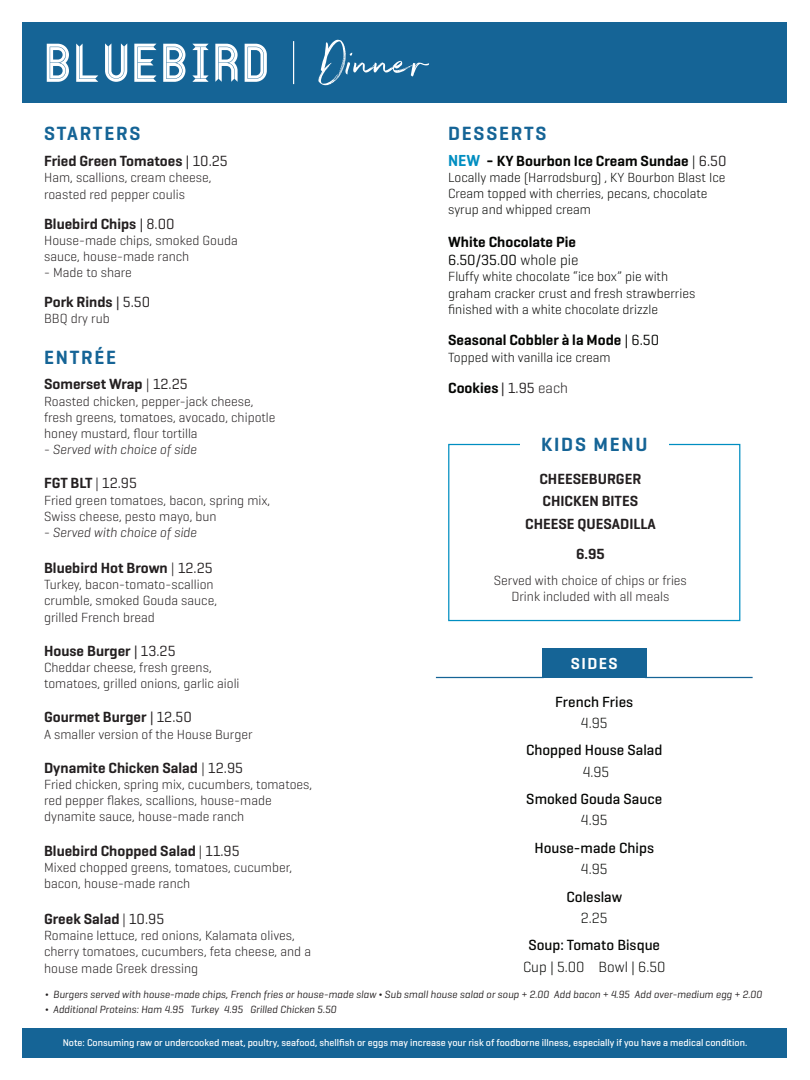
<style>
.page{position:relative;width:810px;height:1080px;background:#fff}
.page>*{position:absolute;margin:0;border:0;box-sizing:border-box;transform-origin:0 0}
.t1{font:54.62px "Northwell Alt";color:#fff}
.t2{font:600 19.5px "Geogrotesque";letter-spacing:.09em;color:#156496}
.t3{font:600 16.25px "Geogrotesque";letter-spacing:.09em;color:#fff}
.t4{font:600 15px "Geogrotesque";color:#231f20}
.t5{font:600 15px "Geogrotesque";color:#040503}
.t6{font:500 15px "Geogrotesque";color:#040503}
.t7{font:300 15px "Geogrotesque";color:#040503}
.t8{font:15px "Geogrotesque";color:#040503}
.t9{font:300 13.5px/16.2px "Geogrotesque";color:#231f20}
.t10{font:300 13.5px/16.2px "Geogrotesque";color:#040503}
.t11{font:italic 300 13.5px "Geogrotesque";color:#231f20}
.t12{font:italic 10.62px "Geogrotesque";color:#231f20}
.t13{font:500 10px "Geogrotesque";color:#fff}
.s1{font-weight:400}
.s2{font-weight:300}
.s3{font-size:16.25px;color:#008ec1}
.s4{font-size:16.25px}
.s5{font-weight:400;color:#231f20}
.s6{font-weight:300;color:#231f20}
</style>
<div class="page">
<div style="left:22px;top:22px;width:766px;height:81px;background:#156496"></div>
<div style="left:22px;top:1028px;width:766px;height:30px;background:#156496"></div>
<svg style="left:47px;top:44px;width:22px;height:38px"></svg>
<svg style="left:76px;top:44px;width:22px;height:38px"></svg>
<svg style="left:105px;top:43px;width:22px;height:39px"></svg>
<svg style="left:134px;top:44px;width:22px;height:38px"></svg>
<svg style="left:163px;top:44px;width:22px;height:38px"></svg>
<svg style="left:192px;top:44px;width:17px;height:38px"></svg>
<svg style="left:215px;top:44px;width:23px;height:38px"></svg>
<svg style="left:245px;top:44px;width:22px;height:38px"></svg>
<hr style="left:293px;top:41px;width:1px;height:43px;background:#fff">
<div style="left:448px;top:444px;width:292px;height:177px;border:1px solid #008ec1"></div>
<div style="left:520px;top:435px;width:148px;height:25px;background:#fff"></div>
<div style="left:542px;top:648px;width:104px;height:30px;background:#156496"></div>
<hr style="left:436px;top:677px;width:108px;height:1px;background:#156496">
<hr style="left:645px;top:677px;width:108px;height:1px;background:#156496">
<p class="t2" style="left:44px;top:121px;width:98px">STARTERS</p>
<p class="t4" style="left:44px;top:152px;width:185px">Fried Green Tomatoes <span class="s1">| 10.25</span></p>
<p class="t9" style="left:44px;top:169px;width:169px">Ham, scallions, cream cheese,</p>
<p class="t9" style="left:44px;top:185px;width:143px">roasted red pepper coulis</p>
<p class="t4" style="left:44px;top:214px;width:132px">Bluebird Chips <span class="s1">| 8.00</span></p>
<p class="t9" style="left:44px;top:232px;width:195px">House-made chips, smoked Gouda sauce, house-made ranch</p>
<p class="t9" style="left:44px;top:264px;width:89px">- Made to share</p>
<p class="t4" style="left:44px;top:293px;width:108px">Pork Rinds <span class="s1">| 5.50</span></p>
<p class="t9" style="left:44px;top:310px;width:67px">BBQ dry rub</p>
<p class="t2" style="left:44px;top:345px;width:74px">ENTRÉE</p>
<p class="t1" style="left:320px;top:23px;width:109px">Dinner</p>
<p class="t4" style="left:44px;top:375px;width:145px">Somerset Wrap <span class="s2">|</span> <span class="s1">12.25</span></p>
<p class="t9" style="left:44px;top:392px;width:211px">Roasted chicken, pepper-jack cheese,</p>
<p class="t9" style="left:44px;top:409px;width:233px">fresh greens, tomatoes, avocado, chipotle</p>
<p class="t9" style="left:44px;top:425px;width:155px">honey mustard, flour tortilla</p>
<p class="t11" style="left:44px;top:441px;width:155px">- Served with choice of side</p>
<p class="t4" style="left:44px;top:474px;width:94px">FGT BLT <span class="s2">|</span> <span class="s1">12.95</span></p>
<p class="t9" style="left:44px;top:491px;width:228px">Fried green tomatoes, bacon, spring mix,</p>
<p class="t9" style="left:44px;top:508px;width:174px">Swiss cheese, pesto mayo, bun</p>
<p class="t11" style="left:44px;top:524px;width:155px">- Served with choice of side</p>
<p class="t4" style="left:44px;top:558px;width:170px">Bluebird Hot Brown <span class="s2">|</span> <span class="s1">12.25</span></p>
<p class="t9" style="left:44px;top:576px;width:171px">Turkey, bacon-tomato-scallion</p>
<p class="t9" style="left:44px;top:592px;width:175px">crumble, smoked Gouda sauce,</p>
<p class="t9" style="left:44px;top:608px;width:112px">grilled French bread</p>
<p class="t4" style="left:44px;top:641px;width:133px">House Burger <span class="s1">| 13.25</span></p>
<p class="t9" style="left:44px;top:659px;width:169px">Cheddar cheese, fresh greens,</p>
<p class="t9" style="left:44px;top:675px;width:197px">tomatoes, grilled onions, garlic aioli</p>
<p class="t4" style="left:44px;top:708px;width:149px">Gourmet Burger <span class="s1">| 12.50</span></p>
<p class="t9" style="left:44px;top:725px;width:210px">A smaller version of the House Burger</p>
<p class="t4" style="left:44px;top:758px;width:200px">Dynamite Chicken Salad <span class="s2">|</span> <span class="s1">12.95</span></p>
<p class="t9" style="left:44px;top:776px;width:270px">Fried chicken, spring mix, cucumbers, tomatoes, red pepper flakes, scallions, house-made dynamite sauce, house-made ranch</p>
<p class="t4" style="left:44px;top:841px;width:197px">Bluebird Chopped Salad <span class="s2">|</span> <span class="s1">11.95</span></p>
<p class="t9" style="left:44px;top:859px;width:250px">Mixed chopped greens, tomatoes, cucumber, bacon, house-made ranch</p>
<p class="t4" style="left:44px;top:909px;width:122px">Greek Salad <span class="s2">|</span> <span class="s1">10.95</span></p>
<p class="t9" style="left:44px;top:927px;width:269px">Romaine lettuce, red onions, Kalamata olives, cherry tomatoes, cucumbers, feta cheese, and a house made Greek dressing</p>
<p class="t2" style="left:448px;top:121px;width:100px">DESSERTS</p>
<p class="t5" style="left:448px;top:151px;width:280px"><span class="s3">NEW</span> <span class="s4">-</span> KY Bourbon Ice Cream Sundae <span class="s2">|</span> <span class="s5">6.50</span></p>
<p class="t10" style="left:448px;top:169px;width:279px">Locally made (Harrodsburg) , KY Bourbon Blast Ice<br>Cream topped with cherries, pecans, chocolate syrup and whipped cream</p>
<p class="t5" style="left:448px;top:233px;width:129px">White Chocolate Pie</p>
<p class="t8" style="left:448px;top:251px;width:132px">6.50/35.00 <span class="s2">whole pie</span></p>
<p class="t10" style="left:448px;top:268px;width:221px">Fluffy white chocolate “ice box” pie with</p>
<p class="t10" style="left:448px;top:284px;width:249px">graham cracker crust and fresh strawberries finished with a white chocolate drizzle</p>
<p class="t5" style="left:448px;top:331px;width:213px">Seasonal Cobbler à la Mode <span class="s1">| 6.50</span></p>
<p class="t10" style="left:448px;top:348px;width:164px">Topped with vanilla ice cream</p>
<p class="t5" style="left:448px;top:379px;width:121px">Cookies <span class="s5">| 1.95</span> <span class="s6">each</span></p>
<p class="t2" style="left:541px;top:432px;width:108px">KIDS MENU</p>
<p class="t4" style="left:539px;top:469px;width:103px">CHEESEBURGER</p>
<p class="t4" style="left:542px;top:492px;width:97px">CHICKEN BITES</p>
<p class="t4" style="left:525px;top:514px;width:132px">CHEESE QUESADILLA</p>
<p class="t4" style="left:576px;top:545px;width:30px">6.95</p>
<p class="t9" style="left:494px;top:572px;width:195px">Served with choice of chips or fries</p>
<p class="t9" style="left:511px;top:588px;width:159px">Drink included with all meals</p>
<p class="t3" style="left:571px;top:654px;width:49px">SIDES</p>
<p class="t6" style="left:555px;top:692px;width:80px">French Fries</p>
<p class="t7" style="left:581px;top:713px;width:28px">4.95</p>
<p class="t6" style="left:526px;top:741px;width:138px">Chopped House Salad</p>
<p class="t7" style="left:583px;top:762px;width:28px">4.95</p>
<p class="t6" style="left:526px;top:790px;width:137px">Smoked Gouda Sauce</p>
<p class="t7" style="left:581px;top:811px;width:28px">4.95</p>
<p class="t6" style="left:534px;top:838px;width:121px">House-made Chips</p>
<p class="t7" style="left:581px;top:860px;width:28px">4.95</p>
<p class="t6" style="left:567px;top:887px;width:57px">Coleslaw</p>
<p class="t7" style="left:581px;top:908px;width:28px">2.25</p>
<p class="t6" style="left:528px;top:936px;width:133px">Soup: Tomato Bisque</p>
<p class="t7" style="left:523px;top:957px;width:144px">Cup | 5.00 Bowl | 6.50</p>
<p class="t12" style="left:45px;top:988px;width:719px">¬ Burgers served with house-made chips, French fries or house-made slaw ¬ Sub small house salad or soup + 2.00 Add bacon + 4.95 Add over-medium egg + 2.00</p>
<p class="t12" style="left:45px;top:1003px;width:293px">¬ Additional Proteins: Ham 4.95 Turkey 4.95 Grilled Chicken 5.50</p>
<p class="t13" style="left:63px;top:1037px;width:686px">Note: Consuming raw or undercooked meat, poultry, seafood, shellfish or eggs may increase your risk of foodborne illness, especially if you have a medical condition.</p>
</div>
